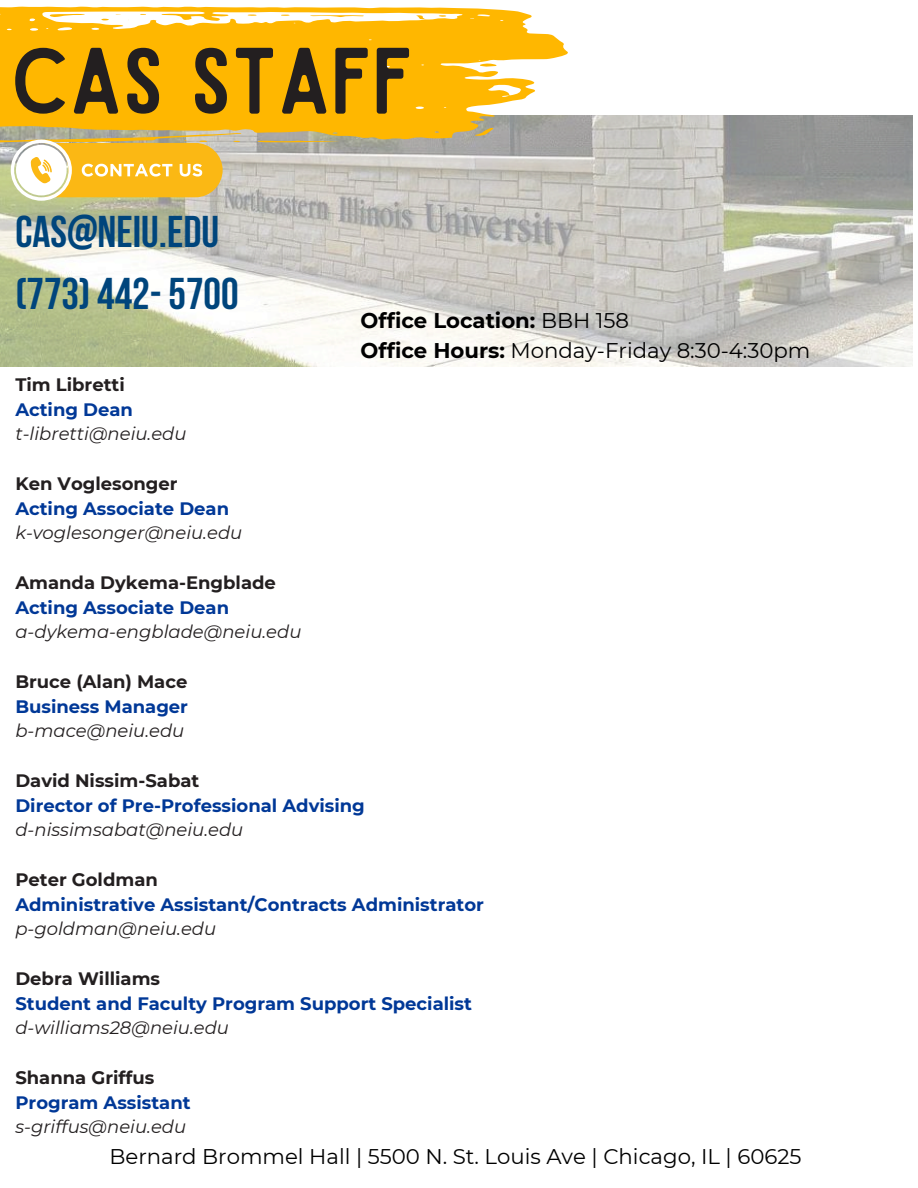
<style>
.page{position:relative;width:918px;height:1188px;background:#fff}
.page>*{position:absolute;margin:0;border:0;box-sizing:border-box;transform-origin:0 0}
.t1{font:89.85px "Sailors";color:#231f20}
.t2{font:700 44.25px/61.8px "Bebas Neue";color:#00457c}
.t3{font:21.3px/29.2px "Montserrat";color:#000}
.t4{font:700 18px "Montserrat";color:#003897}
.t5{font:italic 18px "Montserrat";color:#231f20}
.t6{font:700 18px "Montserrat";color:#231f20}
.s1{font-weight:700}
</style>
<div class="page">
<img style="left:0;top:115px;width:913px;height:251px">
<svg style="left:0;top:7px;width:568px;height:136px;background:#f7be2d"></svg>
<svg style="left:258px;top:141px;width:82px;height:1px"></svg>
<svg style="left:475px;top:128px;width:19px;height:8px"></svg>
<svg style="left:479px;top:63px;width:18px;height:4px"></svg>
<svg style="left:49px;top:14px;width:36px;height:3px"></svg>
<svg style="left:310px;top:15px;width:54px;height:2px"></svg>
<svg style="left:416px;top:15px;width:10px;height:4px"></svg>
<svg style="left:248px;top:14px;width:9px;height:2px"></svg>
<svg style="left:439px;top:15px;width:7px;height:2px"></svg>
<svg style="left:11px;top:140px;width:211px;height:60px"></svg>
<h1 class="t1" style="left:11px;top:48px;width:404px">CAS Staff</h1>
<h2 class="t2" style="left:15px;top:205px;width:225px">CAS@NEIU.edu (773)442-5700</h2>
<p class="t3" style="left:361px;top:306px;width:451px"><span class="s1">Office Location:</span> BBH 158<br><span class="s1">Office Hours:</span> Monday-Friday 8:30-4:30pm</p>
<p class="t6" style="left:15px;top:373px;width:111px">Tim Libretti</p>
<p class="t4" style="left:15px;top:398px;width:119px">Acting Dean</p>
<p class="t5" style="left:15px;top:423px;width:173px">t-libretti@neiu.edu</p>
<p class="t6" style="left:15px;top:472px;width:164px">Ken Voglesonger</p>
<p class="t4" style="left:15px;top:497px;width:215px">Acting Associate Dean</p>
<p class="t5" style="left:15px;top:522px;width:228px">k-voglesonger@neiu.edu</p>
<p class="t6" style="left:15px;top:571px;width:262px">Amanda Dykema-Engblade</p>
<p class="t4" style="left:15px;top:596px;width:215px">Acting Associate Dean</p>
<p class="t5" style="left:15px;top:621px;width:288px">a-dykema-engblade@neiu.edu</p>
<p class="t6" style="left:15px;top:670px;width:173px">Bruce (Alan) Mace</p>
<p class="t4" style="left:15px;top:695px;width:174px">Business Manager</p>
<p class="t5" style="left:15px;top:720px;width:171px">b-mace@neiu.edu</p>
<p class="t6" style="left:15px;top:769px;width:185px">David Nissim-Sabat</p>
<p class="t4" style="left:15px;top:794px;width:351px">Director of Pre-Professional Advising</p>
<p class="t5" style="left:15px;top:819px;width:229px">d-nissimsabat@neiu.edu</p>
<p class="t6" style="left:15px;top:868px;width:144px">Peter Goldman</p>
<p class="t4" style="left:15px;top:893px;width:470px">Administrative Assistant/Contracts Administrator</p>
<p class="t5" style="left:15px;top:918px;width:202px">p-goldman@neiu.edu</p>
<p class="t6" style="left:15px;top:967px;width:146px">Debra Williams</p>
<p class="t4" style="left:15px;top:992px;width:458px">Student and Faculty Program Support Specialist</p>
<p class="t5" style="left:15px;top:1017px;width:215px">d-williams28@neiu.edu</p>
<p class="t6" style="left:15px;top:1066px;width:141px">Shanna Griffus</p>
<p class="t4" style="left:15px;top:1091px;width:177px">Program Assistant</p>
<p class="t5" style="left:15px;top:1116px;width:172px">s-griffus@neiu.edu</p>
<p class="t3" style="left:110px;top:1142px;width:693px">Bernard Brommel Hall | 5500 N. St. Louis Ave | Chicago, IL | 60625</p>
</div>
